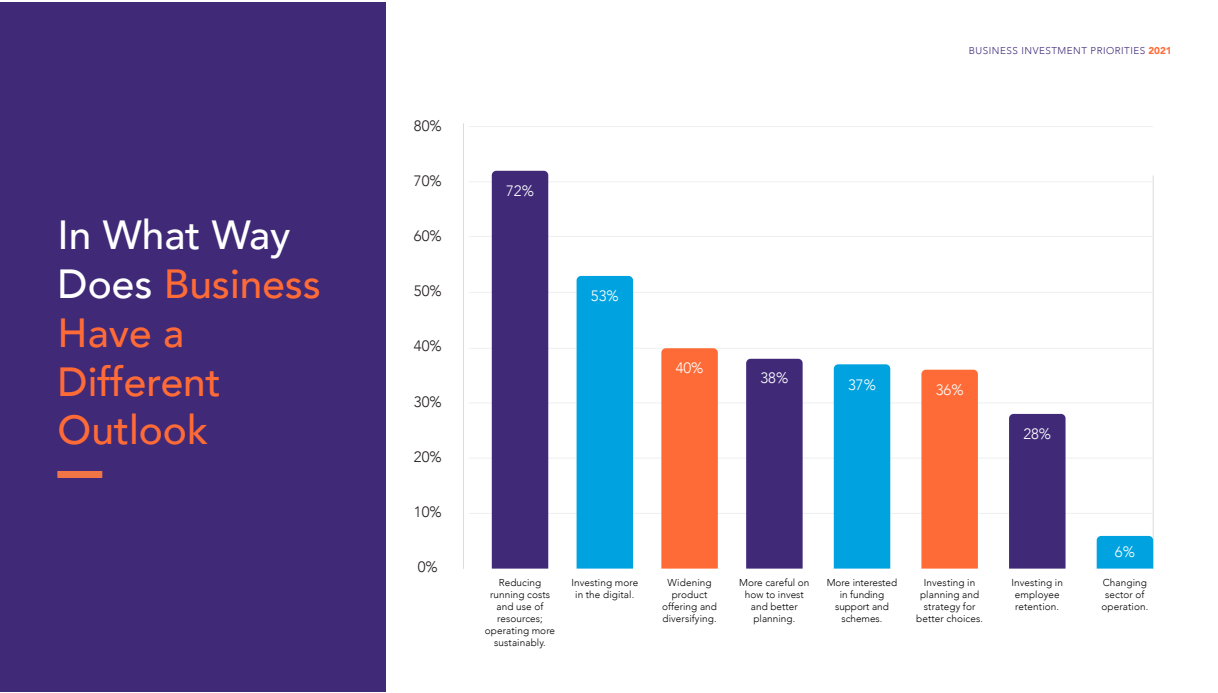
<style>
.page{position:relative;width:1218px;height:693px;background:#fff}
.page>*{position:absolute;margin:0;border:0;box-sizing:border-box;transform-origin:0 0}
.t1{font:500 40.62px/48.8px "Avenir";color:#ff6b36}
.t2{font:300 15px "Avenir";color:#231f20}
.t3{font:300 15px "Avenir";color:#fff}
.t4{font:300 10px/12px "Avenir";letter-spacing:.01em;color:#000;text-align:center}
.t5{font:300 9.88px "Avenir";letter-spacing:.05em;color:#402a78}
.s1{color:#fff}
.s2{font-weight:900;color:#ff6b36}
</style>
<div class="page">
<div style="left:0;top:2px;width:385px;height:689px;background:#402a78"></div>
<hr style="left:463px;top:123px;width:1px;height:446px;background:#d9dbdc">
<hr style="left:1153px;top:175px;width:1px;height:394px;background:#d9dbdc">
<hr style="left:469px;top:513px;width:684px;height:1px;background:#eeefef">
<hr style="left:469px;top:458px;width:684px;height:1px;background:#eeefef">
<hr style="left:469px;top:403px;width:684px;height:1px;background:#eeefef">
<hr style="left:469px;top:348px;width:684px;height:1px;background:#eeefef">
<hr style="left:469px;top:292px;width:684px;height:1px;background:#eeefef">
<hr style="left:469px;top:236px;width:684px;height:1px;background:#eeefef">
<hr style="left:469px;top:182px;width:684px;height:1px;background:#eeefef">
<hr style="left:469px;top:126px;width:684px;height:1px;background:#eeefef">
<div style="left:492px;top:171px;width:56px;height:397px;background:#402a78"></div>
<div style="left:576px;top:276px;width:57px;height:292px;background:#00a2df"></div>
<div style="left:661px;top:348px;width:57px;height:220px;background:#ff6b36"></div>
<div style="left:746px;top:359px;width:56px;height:209px;background:#402a78"></div>
<div style="left:834px;top:364px;width:56px;height:204px;background:#00a2df"></div>
<div style="left:921px;top:370px;width:57px;height:198px;background:#ff6b36"></div>
<div style="left:1009px;top:414px;width:56px;height:154px;background:#402a78"></div>
<div style="left:1096px;top:536px;width:57px;height:32px;background:#00a2df"></div>
<div style="left:58px;top:471px;width:44px;height:7px;background:#f27547"></div>
<h1 class="t1" style="left:58px;top:208px;width:265px"><span class="s1">In What Way<br>Does</span> Business<br>Have a<br>Different<br>Outlook</h1>
<h2 class="t2" style="left:414px;top:117px;width:29px">80%</h2>
<h2 class="t2" style="left:414px;top:172px;width:29px">70%</h2>
<h2 class="t2" style="left:414px;top:227px;width:29px">60%</h2>
<h2 class="t2" style="left:414px;top:282px;width:29px">50%</h2>
<h2 class="t2" style="left:414px;top:337px;width:29px">40%</h2>
<h2 class="t2" style="left:414px;top:392px;width:29px">30%</h2>
<h2 class="t2" style="left:414px;top:447px;width:29px">20%</h2>
<h2 class="t2" style="left:414px;top:503px;width:29px">10%</h2>
<h2 class="t2" style="left:418px;top:558px;width:22px">0%</h2>
<h2 class="t3" style="left:506px;top:182px;width:29px">72%</h2>
<h2 class="t3" style="left:591px;top:287px;width:29px">53%</h2>
<h2 class="t3" style="left:676px;top:359px;width:29px">40%</h2>
<h2 class="t3" style="left:760px;top:369px;width:29px">38%</h2>
<p class="t5" style="left:969px;top:45px;width:204px">BUSINESS INVESTMENT PRIORITIES <span class="s2">2021</span></p>
<h2 class="t3" style="left:848px;top:376px;width:29px">37%</h2>
<h2 class="t3" style="left:936px;top:381px;width:29px">36%</h2>
<h2 class="t3" style="left:1023px;top:425px;width:29px">28%</h2>
<h2 class="t3" style="left:1115px;top:543px;width:22px">6%</h2>
<p class="t4" style="left:485px;top:577px;width:72px">Reducing running costs and use of resources; operating more sustainably.</p>
<p class="t4" style="left:571px;top:577px;width:68px">Investing more in the digital.</p>
<p class="t4" style="left:662px;top:577px;width:57px">Widening product offering and diversifying.</p>
<p class="t4" style="left:739px;top:577px;width:72px">More careful on how to invest and better planning.</p>
<p class="t4" style="left:827px;top:577px;width:72px">More interested in funding support and schemes.</p>
<p class="t4" style="left:916px;top:577px;width:68px">Investing in planning and strategy for better choices.</p>
<p class="t4" style="left:1011px;top:577px;width:53px">Investing in employee retention.</p>
<p class="t4" style="left:1101px;top:577px;width:48px">Changing sector of operation.</p>
</div>
